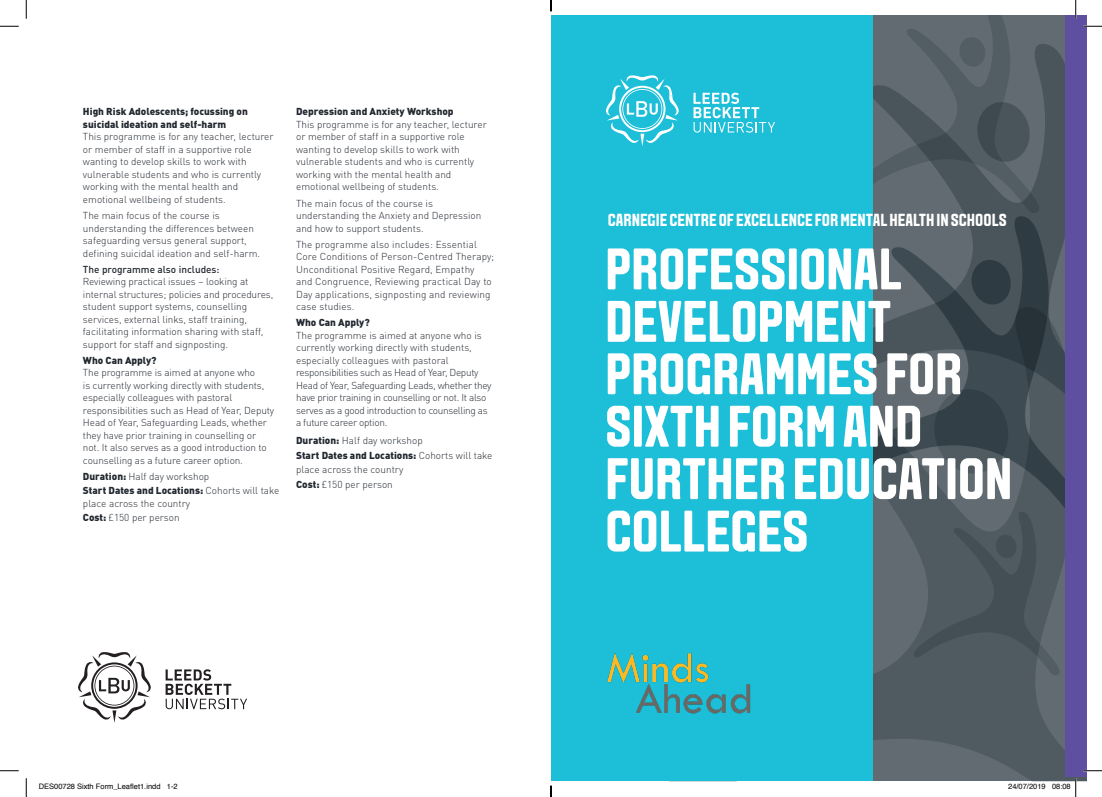
<style>
.page{position:relative;width:1102px;height:797px;background:#fff}
.page>*{position:absolute;margin:0;border:0;box-sizing:border-box;transform-origin:0 0}
.t1{font:700 58.5px/52.4px "Aveny TLBU";letter-spacing:-.005em;color:#fff}
.t2{font:700 17.5px "Aveny TLBU";color:#fff}
.t3{font:300 10px/12.5px "DIN Pro";color:#222830}
.t4{font:300 10px/12.5px "DIN Pro";letter-spacing:-.03em;color:#222830}
.t5{font:900 10px/12.5px "DIN Pro";color:#222830}
.t6{font:500 10px "DIN Pro";color:#222830}
.t7{font:7.5px "Helvetica";color:#000}
.s1{font-weight:900}
</style>
<div class="page">
<svg style="left:871px;top:42px;width:193px;height:173px;background:#4b565d"></svg>
<svg style="left:871px;top:215px;width:193px;height:89px;background:#4f5b62"></svg>
<svg style="left:969px;top:258px;width:43px;height:46px;background:#374249"></svg>
<svg style="left:871px;top:304px;width:215px;height:477px;background:#4d5f67"></svg>
<svg style="left:930px;top:386px;width:81px;height:91px;background:#434e55"></svg>
<svg style="left:871px;top:16px;width:169px;height:198px;background:#566269"></svg>
<svg style="left:958px;top:36px;width:28px;height:32px"></svg>
<div style="left:551px;top:16px;width:320px;height:765px;background:#1cbed8"></div>
<svg style="left:912px;top:511px;width:148px;height:165px;background:#4e5960"></svg>
<svg style="left:606px;top:75px;width:73px;height:71px"></svg>
<svg style="left:693px;top:93px;width:82px;height:40px"></svg>
<img style="left:607px;top:653px;width:144px;height:61px">
<div style="left:1064px;top:16px;width:22px;height:761px;background:#5f4fa1"></div>
<svg style="left:78px;top:652px;width:73px;height:71px"></svg>
<svg style="left:165px;top:669px;width:82px;height:40px"></svg>
<svg style="left:0;top:25px;width:19px;height:2px"></svg>
<svg style="left:1083px;top:25px;width:18px;height:2px"></svg>
<svg style="left:0;top:770px;width:19px;height:1px"></svg>
<svg style="left:1083px;top:770px;width:18px;height:1px"></svg>
<svg style="left:25px;top:0;width:2px;height:19px"></svg>
<svg style="left:25px;top:778px;width:2px;height:19px"></svg>
<svg style="left:1074px;top:0;width:2px;height:19px"></svg>
<svg style="left:1051px;top:778px;width:25px;height:19px"></svg>
<svg style="left:550px;top:785px;width:1px;height:12px"></svg>
<p class="t5" style="left:83px;top:105px;width:166px">High Risk Adolescents; focussing on suicidal ideation and self-harm</p>
<p class="t3" style="left:83px;top:130px;width:192px">This programme is for any teacher, lecturer or member of staff in a supportive role wanting to develop skills to work with vulnerable students and who is currently working with the mental health and emotional wellbeing of students.</p>
<p class="t3" style="left:83px;top:208px;width:179px">The main focus of the course is understanding the differences between safeguarding versus general support, defining suicidal ideation and self-harm.</p>
<p class="t6" style="left:83px;top:261px;width:138px">The programme also includes:</p>
<p class="t3" style="left:83px;top:274px;width:192px">Reviewing practical issues – looking at internal structures; policies and procedures, student support systems, counselling services, external links, staff training, facilitating information sharing with staff, support for staff and signposting.</p>
<p class="t5" style="left:83px;top:353px;width:75px">Who Can Apply?</p>
<p class="t3" style="left:83px;top:366px;width:193px">The programme is aimed at anyone who<br>is currently working directly with students, especially colleagues with pastoral responsibilities such as Head of Year, Deputy Head of Year, Safeguarding Leads, whether they have prior training in counselling or not. It also serves as a good introduction to counselling as a future career option.</p>
<p class="t3" style="left:83px;top:469px;width:128px"><span class="s1">Duration:</span> Half day workshop</p>
<p class="t3" style="left:83px;top:483px;width:198px"><span class="s1">Start Dates and Locations:</span> Cohorts will take place across the country</p>
<p class="t3" style="left:83px;top:510px;width:98px"><span class="s1">Cost:</span> £150 per person</p>
<p class="t5" style="left:296px;top:105px;width:159px">Depression and Anxiety Workshop</p>
<p class="t3" style="left:296px;top:117px;width:192px">This programme is for any teacher, lecturer or member of staff in a supportive role wanting to develop skills to work with vulnerable students and who is currently working with the mental health and emotional wellbeing of students.</p>
<p class="t3" style="left:296px;top:196px;width:187px">The main focus of the course is understanding the Anxiety and Depression and how to support students.</p>
<p class="t3" style="left:296px;top:237px;width:199px">The programme also includes: Essential Core Conditions of Person-Centred Therapy; Unconditional Positive Regard, Empathy<br>and Congruence, Reviewing practical Day to Day applications, signposting and reviewing case studies.</p>
<p class="t5" style="left:296px;top:315px;width:75px">Who Can Apply?</p>
<p class="t4" style="left:296px;top:328px;width:197px">The programme is aimed at anyone who is currently working directly with students, especially colleagues with pastoral responsibilities such as Head of Year, Deputy Head of Year, Safeguarding Leads, whether they have prior training in counselling or not. It also serves as a good introduction to counselling as a future career option.</p>
<p class="t3" style="left:296px;top:433px;width:128px"><span class="s1">Duration:</span> Half day workshop</p>
<p class="t3" style="left:296px;top:448px;width:198px;line-height:13.8px"><span class="s1">Start Dates and Locations:</span> Cohorts will take place across the country</p>
<p class="t3" style="left:296px;top:478px;width:98px"><span class="s1">Cost:</span> £150 per person</p>
<p class="t2" style="left:607px;top:209px;width:400px">CARNEGIE CENTRE OF EXCELLENCE FOR MENTAL HEALTH IN SCHOOLS</p>
<p class="t1" style="left:605px;top:244px;width:409px">PROFESSIONAL<br>DEVELOPMENT<br>PROGRAMMES FOR<br>SIXTH FORM AND<br>FURTHER EDUCATION<br>COLLEGES</p>
<p class="t7" style="left:39px;top:781px;width:140px">DES00728 Sixth Form_Leaflet1.indd 1-2</p>
<p class="t7" style="left:1008px;top:781px;width:64px">24/07/2019 08:08</p>
</div>
